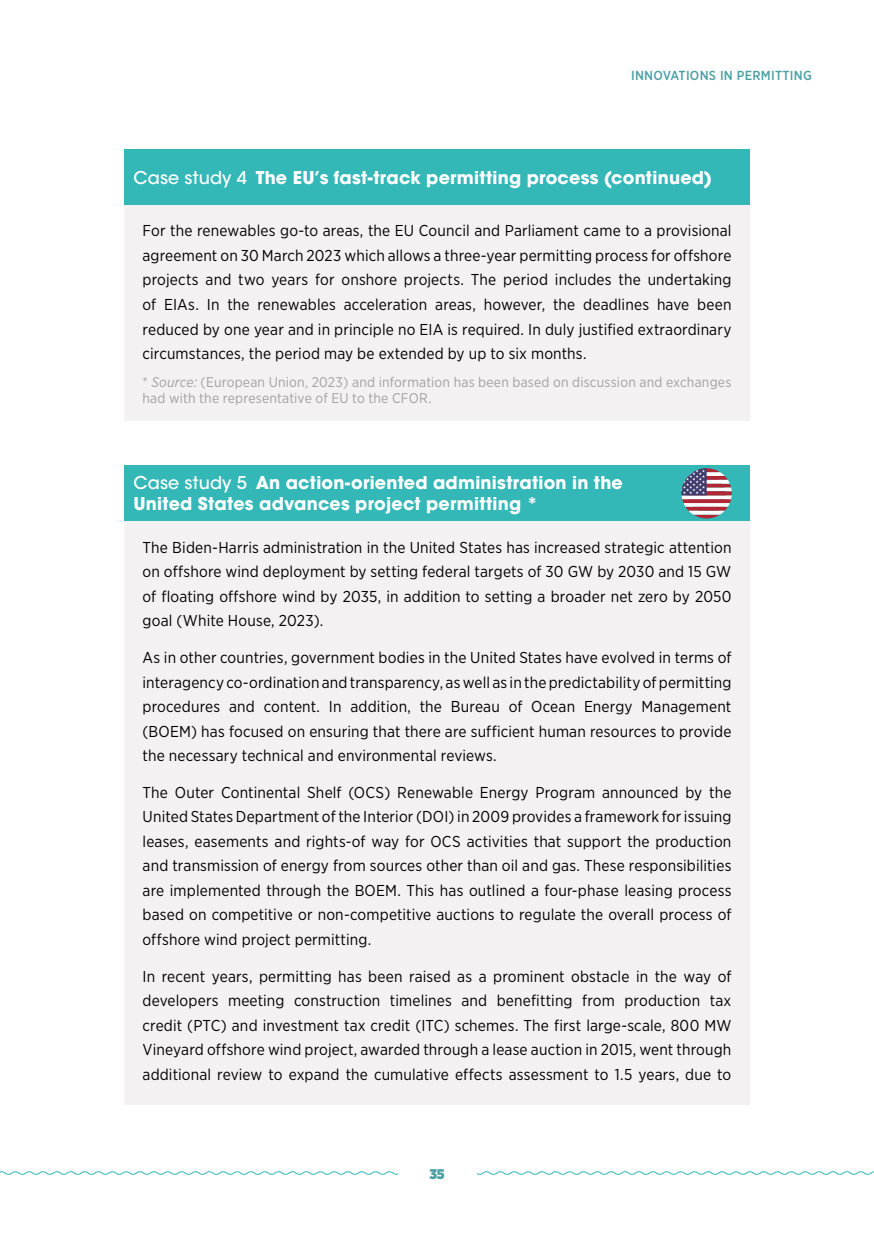
<style>
.page{position:relative;width:874px;height:1241px;background:#fff}
.page>*{position:absolute;margin:0;border:0;box-sizing:border-box;transform-origin:0 0}
.t1{font:700 17.5px/21px "ITC Avant Garde Std";letter-spacing:.015em;color:#fff}
.t2{font:15.75px/24.5px "Gotham Narrow";letter-spacing:.01em;color:#000;text-align:justify}
.t3{font:14px/15.8px "Gotham Narrow";letter-spacing:.015em;color:#a1a1a1}
.t4{font:900 14px "Gotham Narrow";color:#4ca0a5}
.t5{font:500 13.12px "Gotham Narrow";letter-spacing:.02em;color:#4ca0a5}
.s1{font-weight:500}
.s2{font-style:italic}
</style>
<div class="page">
<svg style="left:0;top:1171px;width:873px;height:4px"></svg>
<div style="left:397px;top:1167px;width:79px;height:11px;background:#fff"></div>
<div style="left:124px;top:465px;width:625px;height:56px;background:#33b7b7"></div>
<div style="left:124px;top:521px;width:625px;height:583px;background:#f4f1f3"></div>
<div style="left:124px;top:149px;width:625px;height:56px;background:#33b7b7"></div>
<div style="left:124px;top:205px;width:625px;height:216px;background:#f4f1f3"></div>
<svg style="left:681px;top:468px;width:50px;height:50px"></svg>
<p class="t5" style="left:631px;top:67px;width:14px">INNO</p>
<p class="t5" style="left:662px;top:67px;width:150px">VATIONS IN PERMITTING</p>
<p class="t1" style="left:133px;top:167px;width:580px"><span class="s1">Case study 4</span> The EU’s fast-track permitting process (continued)</p>
<p class="t2" style="left:142px;top:218px;width:590px">For the renewables go-to areas, the EU Council and Parliament came to a provisional agreement on 30 March 2023 which allows a three-year permitting process for offshore projects and two years for onshore projects. The period includes the undertaking of EIAs. In the renewables acceleration areas, however, the deadlines have been reduced by one year and in principle no EIA is required. In duly justified extraordinary circumstances, the period may be extended by up to six months.</p>
<p class="t3" style="left:142px;top:374px;width:590px">* <span class="s2">Source:</span> (European Union, 2023) and information has been based on discussion and exchanges had with the representative of EU to the CFOR.</p>
<p class="t1" style="left:133px;top:472px;width:491px"><span class="s1">Case study 5</span> An action-oriented administration in the<br>United States advances project permitting *</p>
<p class="t2" style="left:142px;top:534px;width:590px">The Biden-Harris administration in the United States has increased strategic attention on offshore wind deployment by setting federal targets of 30 GW by 2030 and 15 GW of floating offshore wind by 2035, in addition to setting a broader net zero by 2050 goal (White House, 2023).</p>
<p class="t2" style="left:142px;top:644px;width:590px">As in other countries, government bodies in the United States have evolved in terms of interagency co-ordination and transparency, as well as in the predictability of permitting procedures and content. In addition, the Bureau of Ocean Energy Management (BOEM) has focused on ensuring that there are sufficient human resources to provide the necessary technical and environmental reviews.</p>
<p class="t2" style="left:142px;top:779px;width:590px">The Outer Continental Shelf (OCS) Renewable Energy Program announced by the United States Department of the Interior (DOI) in 2009 provides a framework for issuing leases, easements and rights-of way for OCS activities that support the production and transmission of energy from sources other than oil and gas. These responsibilities are implemented through the BOEM. This has outlined a four-phase leasing process based on competitive or non-competitive auctions to regulate the overall process of offshore wind project permitting.</p>
<p class="t2" style="left:142px;top:963px;width:590px">In recent years, permitting has been raised as a prominent obstacle in the way of developers meeting construction timelines and benefitting from production tax credit (PTC) and investment tax credit (ITC) schemes. The first large-scale, 800 MW Vineyard offshore wind project, awarded through a lease auction in 2015, went through additional review to expand the cumulative effects assessment to 1.5 years, due to</p>
<p class="t4" style="left:429px;top:1163px;width:17px">35</p>
</div>
